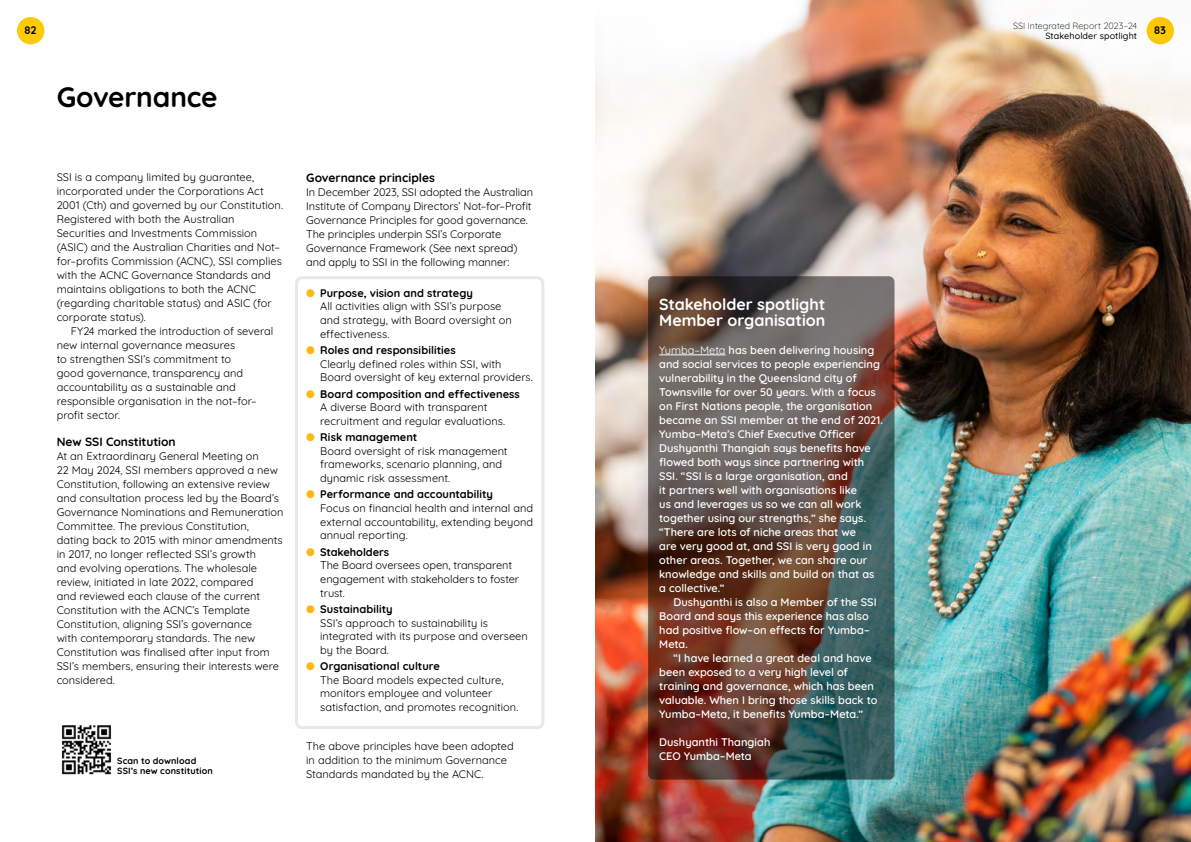
<style>
.page{position:relative;width:1191px;height:842px;background:#fff}
.page>*{position:absolute;margin:0;border:0;box-sizing:border-box;transform-origin:0 0}
.H_28pt_TOC{font:700 28px "Quicksand";letter-spacing:-.005em;color:#000}
.H_16pt{font:700 16px "Quicksand";color:#fff}
.H-12pt{font:700 12px "Quicksand";color:#000}
.Body_1a_first{font:11px/14px "Quicksand";color:#000}
.Body_1c_hanging_indent{font:11px/13.6px "Quicksand";color:#000}
.Body_1a_first-2{font:600 11px/14px "Quicksand";color:#fff}
.Body_1b_next{font:600 11px/14px "Quicksand";color:#fff}
.Body_1b_next-2{font:11px/14px "Quicksand";color:#000}
.t1{font:700 11px "Quicksand";color:#000}
.Table_bold{font:700 9px/10px "Quicksand";letter-spacing:.01em;color:#000}
.t2{font:300 9px "Quicksand";letter-spacing:.005em;color:#000}
.Body_1a_first-3{font:500 9px "Quicksand";letter-spacing:.01em;color:#000}
.s1{color:#fdb816}
.s2{font-weight:700}
.s3{font-weight:400}
</style>
<div class="page">
<div style="left:17px;top:17px;width:27px;height:27px;background:#ffcb05;border-radius:50%"></div>
<img style="left:595px;top:0;width:596px;height:842px">
<svg style="left:648px;top:276px;width:246px;height:504px"></svg>
<div style="left:295px;top:276px;width:249px;height:453px;border:3px solid #e9e8e9;border-radius:6px"></div>
<hr style="left:659px;top:355px;width:66px;height:1px;background:#fff">
<img style="left:61px;top:725px;width:51px;height:50px">
<p class="t2" style="left:1013px;top:19px;width:126px">SSI Integrated Report 2023–24</p>
<p class="t1" style="left:25px;top:22px;width:14px">82</p>
<p class="t1" style="left:1154px;top:22px;width:13px">83</p>
<p class="Body_1a_first-3" style="left:1045px;top:29px;width:93px">Stakeholder spotlight</p>
<p class="H_28pt_TOC" style="left:57px;top:75px;width:163px">Governance</p>
<p class="Body_1a_first" style="left:57px;top:169px;width:228px">SSI is a company limited by guarantee, incorporated under the Corporations Act 2001 (Cth) and governed by our Constitution.<br>Registered with both the Australian Securities and Investments Commission (ASIC) and the Australian Charities and Not– for–profits Commission (ACNC), SSI complies with the ACNC Governance Standards and maintains obligations to both the ACNC (regarding charitable status) and ASIC (for corporate status).</p>
<p class="Body_1b_next-2" style="left:57px;top:323px;width:218px;text-indent:14px">FY24 marked the introduction of several new internal governance measures<br>to strengthen SSI’s commitment to<br>good governance, transparency and accountability as a sustainable and responsible organisation in the not–for– profit sector.</p>
<p class="H-12pt" style="left:57px;top:433px;width:121px">New SSI Constitution</p>
<p class="Body_1a_first" style="left:57px;top:448px;width:228px">At an Extraordinary General Meeting on<br>22 May 2024, SSI members approved a new Constitution, following an extensive review and consultation process led by the Board’s Governance Nominations and Remuneration Committee. The previous Constitution, dating back to 2015 with minor amendments in 2017, no longer reflected SSI’s growth<br>and evolving operations. The wholesale review, initiated in late 2022, compared<br>and reviewed each clause of the current Constitution with the ACNC’s Template Constitution, aligning SSI’s governance<br>with contemporary standards. The new Constitution was finalised after input from SSI’s members, ensuring their interests were considered.</p>
<p class="Table_bold" style="left:117px;top:754px;width:97px">Scan to download<br>SSI’s new constitution</p>
<p class="H-12pt" style="left:306px;top:169px;width:130px">Governance principles</p>
<p class="Body_1a_first" style="left:306px;top:184px;width:228px">In December 2023, SSI adopted the Australian Institute of Company Directors’ Not–for–Profit Governance Principles for good governance.<br>The principles underpin SSI’s Corporate Governance Framework (See next spread) and apply to SSI in the following manner:</p>
<p class="Body_1c_hanging_indent" style="left:320px;top:285px;width:193px;text-indent:-14px"><span class="s1">●</span> <span class="s2">Purpose, vision and strategy<br></span>All activities align with SSI’s purpose and strategy, with Board oversight on effectiveness.</p>
<p class="Body_1c_hanging_indent" style="left:320px;top:342px;width:214px;text-indent:-14px"><span class="s1">●</span> <span class="s2">Roles and responsibilities<br></span>Clearly defined roles within SSI, with<br>Board oversight of key external providers.</p>
<p class="Body_1c_hanging_indent" style="left:320px;top:386px;width:201px;text-indent:-14px"><span class="s1">●</span> <span class="s2">Board composition and effectiveness<br></span>A diverse Board with transparent recruitment and regular evaluations.</p>
<p class="Body_1c_hanging_indent" style="left:320px;top:429px;width:189px;text-indent:-14px"><span class="s1">●</span> <span class="s2">Risk management<br></span>Board oversight of risk management frameworks, scenario planning, and dynamic risk assessment.</p>
<p class="Body_1c_hanging_indent" style="left:320px;top:487px;width:214px;text-indent:-14px"><span class="s1">●</span> <span class="s2">Performance and accountability<br></span>Focus on financial health and internal and external accountability, extending beyond annual reporting.</p>
<p class="Body_1c_hanging_indent" style="left:320px;top:544px;width:200px;text-indent:-14px"><span class="s1">●</span> <span class="s2">Stakeholders<br></span>The Board oversees open, transparent engagement with stakeholders to foster trust.</p>
<p class="Body_1c_hanging_indent" style="left:320px;top:601px;width:209px;text-indent:-14px"><span class="s1">●</span> <span class="s2">Sustainability<br></span>SSI’s approach to sustainability is integrated with its purpose and overseen by the Board.</p>
<p class="Body_1c_hanging_indent" style="left:320px;top:658px;width:200px;text-indent:-14px"><span class="s1">●</span> <span class="s2">Organisational culture<br></span>The Board models expected culture, monitors employee and volunteer satisfaction, and promotes recognition.</p>
<p class="Body_1a_first" style="left:306px;top:738px;width:209px">The above principles have been adopted in addition to the minimum Governance<br>Standards mandated by the ACNC.</p>
<p class="H_16pt" style="left:659px;top:292px;width:167px">Stakeholder spotlight</p>
<p class="H_16pt" style="left:659px;top:308px;width:167px">Member organisation</p>
<p class="Body_1a_first-2" style="left:659px;top:342px;width:225px"><span class="s3">Yumba–Meta</span> has been delivering housing and social services to people experiencing vulnerability in the Queensland city of Townsville for over 50 years. With a focus on First Nations people, the organisation became an SSI member at the end of 2021.<br>Yumba–Meta’s Chief Executive Officer Dushyanthi Thangiah says benefits have flowed both ways since partnering with SSI. “SSI is a large organisation, and<br>it partners well with organisations like<br>us and leverages us so we can all work together using our strengths,” she says. “There are lots of niche areas that we<br>are very good at, and SSI is very good in other areas. Together, we can share our knowledge and skills and build on that as a collective.”</p>
<p class="Body_1b_next" style="left:659px;top:594px;width:219px;text-indent:14px">Dushyanthi is also a Member of the SSI<br>Board and says this experience has also had positive flow–on effects for Yumba–<br>Meta.</p>
<p class="Body_1b_next" style="left:659px;top:650px;width:220px;text-indent:14px">“I have learned a great deal and have been exposed to a very high level of training and governance, which has been valuable. When I bring those skills back to Yumba–Meta, it benefits Yumba–Meta.”</p>
<p class="Body_1a_first-2" style="left:659px;top:734px;width:113px">Dushyanthi Thangiah</p>
<p class="Body_1a_first-2" style="left:659px;top:748px;width:94px">CEO Yumba–Meta</p>
</div>
